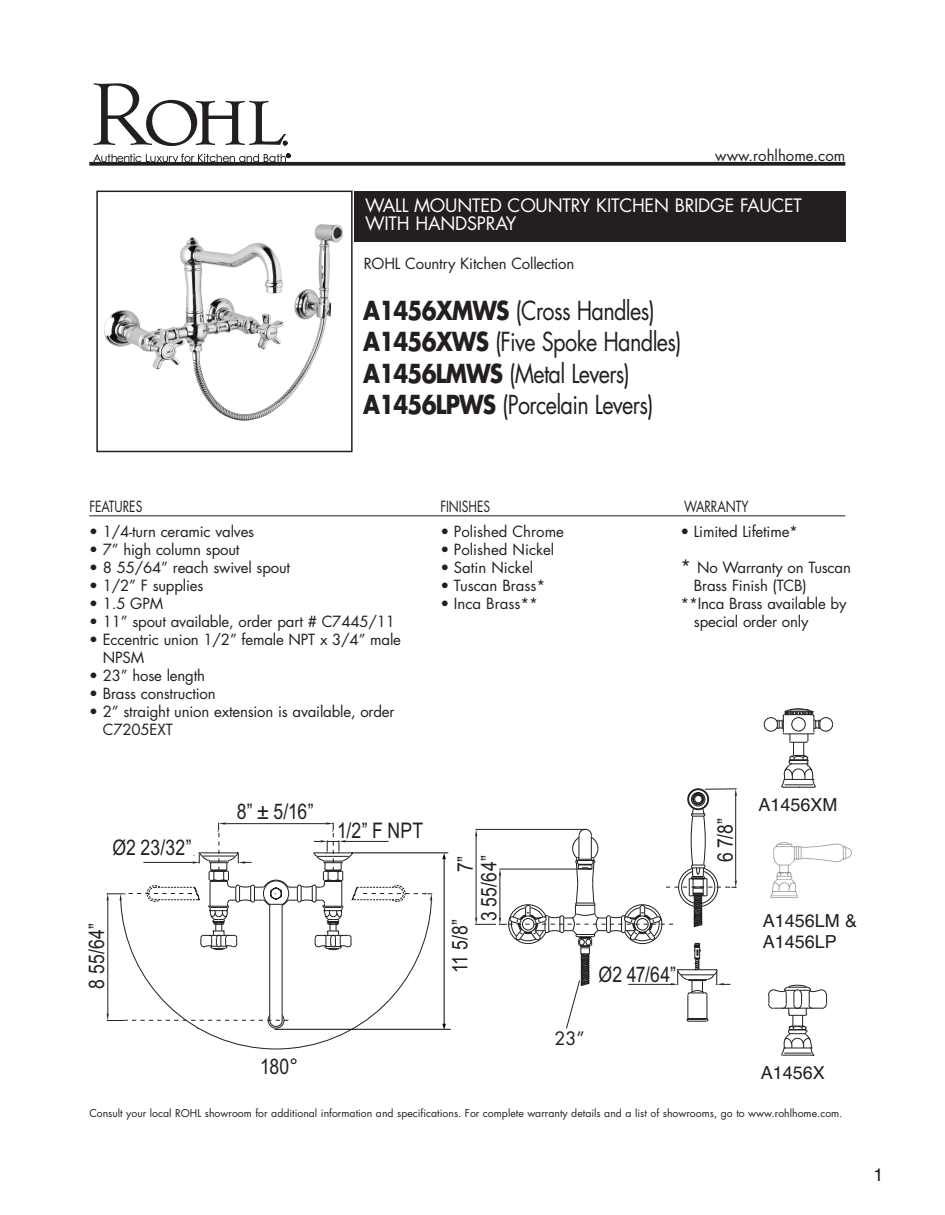
<style>
.page{position:relative;width:945px;height:1215px;background:#fff}
.page>*{position:absolute;margin:0;border:0;box-sizing:border-box;transform-origin:0 0}
.t1{font:25.5px/31.5px "Futura";letter-spacing:-.03em;color:#231f20;scale:.85 1}
.t2{font:21.45px/23.7px "Arial Narrow";letter-spacing:.01em;color:#231f20;text-align:right}
.t3{font:18px/18px "Futura";letter-spacing:-.01em;color:#fff}
.t4{font:18px/21.6px "Helvetica";color:#231f20}
.t5{font:18px "Futura";color:#231f20}
.t6{font:15px/18px "Futura";letter-spacing:-.01em;color:#231f20}
.t7{font:15px "Futura";letter-spacing:-.01em;color:#231f20;scale:.8 1}
.t8{font:10.5px "Futura";color:#231f20}
.s1{font-weight:700}
.s2{font-size:18px}
</style>
<div class="page">
<svg style="left:764px;top:708px;width:69px;height:80px"></svg>
<img style="left:770px;top:842px;width:82px;height:56px">
<svg style="left:94px;top:83px;width:193px;height:63px"></svg>
<svg style="left:93px;top:154px;width:197px;height:8px"></svg>
<img style="left:160px;top:224px;width:183px;height:197px">
<div style="left:96px;top:191px;width:257px;height:261px;border:2px solid #231f20"></div>
<svg style="left:89px;top:162px;width:756px;height:4px;background:#343131"></svg>
<div style="left:354px;top:191px;width:491px;height:51px;background:#231f20"></div>
<hr style="left:89px;top:515px;width:756px;height:1px;background:#231f20">
<svg style="left:201px;top:1030px;width:150px;height:20px"></svg>
<svg style="left:768px;top:984px;width:60px;height:72px"></svg>
<svg style="left:107px;top:788px;width:630px;height:242px"></svg>
<p class="t6" style="left:715px;top:148px;width:132px">www.rohlhome.com</p>
<p class="t3" style="left:365px;top:198px;width:438px">WALL MOUNTED COUNTRY KITCHEN BRIDGE FAUCET<br>WITH HANDSPRAY</p>
<p class="t6" style="left:364px;top:256px;width:212px">ROHL Country Kitchen Collection</p>
<h1 class="t1" style="left:363px;top:297px;width:376px"><span class="s1">A1456XMWS</span> (Cross Handles)<br><span class="s1">A1456XWS</span> (Five Spoke Handles)<br><span class="s1">A1456LMWS</span> (Metal Levers)<br><span class="s1">A1456LPWS</span> (Porcelain Levers)</h1>
<p class="t7" style="left:89px;top:500px;width:68px">FEATURES</p>
<p class="t7" style="left:440px;top:500px;width:64px">FINISHES</p>
<p class="t7" style="left:684px;top:500px;width:82px">WARRANTY</p>
<p class="t6" style="left:89px;top:524px;width:166px">• 1/4-turn ceramic valves</p>
<p class="t6" style="left:89px;top:542px;width:152px">• 7” high column spout</p>
<p class="t6" style="left:89px;top:560px;width:202px">• 8 55/64” reach swivel spout</p>
<p class="t6" style="left:89px;top:578px;width:116px">• 1/2” F supplies</p>
<p class="t6" style="left:89px;top:596px;width:75px">• 1.5 GPM</p>
<p class="t6" style="left:89px;top:614px;width:307px">• 11” spout available, order part # C7445/11</p>
<p class="t6" style="left:103px;top:632px;width:300px;text-indent:-13px">• Eccentric union 1/2” female NPT x 3/4” male<br>NPSM</p>
<p class="t6" style="left:89px;top:668px;width:117px">• 23” hose length</p>
<p class="t6" style="left:89px;top:686px;width:128px">• Brass construction</p>
<p class="t6" style="left:103px;top:704px;width:293px;text-indent:-13px">• 2” straight union extension is available, order<br>C7205EXT</p>
<p class="t6" style="left:440px;top:524px;width:125px">• Polished Chrome</p>
<p class="t6" style="left:440px;top:542px;width:116px">• Polished Nickel</p>
<p class="t6" style="left:440px;top:560px;width:94px">• Satin Nickel</p>
<p class="t6" style="left:440px;top:578px;width:107px">• Tuscan Brass*</p>
<p class="t6" style="left:440px;top:596px;width:99px">• Inca Brass**</p>
<p class="t6" style="left:680px;top:524px;width:119px">• Limited Lifetime*</p>
<p class="t6" style="left:680px;top:560px;width:172px"><span class="s2">*</span> No Warranty on Tuscan</p>
<p class="t6" style="left:694px;top:578px;width:114px">Brass Finish (TCB)</p>
<p class="t6" style="left:680px;top:596px;width:168px">**Inca Brass available by</p>
<p class="t6" style="left:694px;top:614px;width:116px">special order only</p>
<h2 class="t2" style="left:112px;top:836px;width:81px">Ø2 23/32”</h2>
<h2 class="t2" style="left:85px;top:989px;width:67px;rotate:-90deg">8 55/64”</h2>
<h2 class="t2" style="left:237px;top:800px;width:79px">8” ± 5/16”</h2>
<h2 class="t2" style="left:337px;top:819px;width:88px">1/2” F NPT</h2>
<h2 class="t2" style="left:453px;top:921px;width:67px;rotate:-90deg">7”<br>3 55/64”</h2>
<h2 class="t2" style="left:448px;top:973px;width:55px;rotate:-90deg">11 5/8”</h2>
<h2 class="t2" style="left:260px;top:1054px;width:40px">180°</h2>
<h2 class="t2" style="left:599px;top:963px;width:79px">Ø2 47/64”</h2>
<p class="t5" style="left:554px;top:1030px;width:32px">23”</p>
<h2 class="t2" style="left:713px;top:862px;width:46px;rotate:-90deg">6 7/8”</h2>
<p class="t4" style="left:758px;top:794px;width:81px">A1456XM</p>
<p class="t4" style="left:763px;top:910px;width:96px">A1456LM &amp;<br>A1456LP</p>
<p class="t4" style="left:761px;top:1062px;width:66px">A1456X</p>
<p class="t8" style="left:89px;top:1109px;width:755px">Consult your local ROHL showroom for additional information and specifications. For complete warranty details and a list of showrooms, go to www.rohlhome.com.</p>
<p class="t4" style="left:874px;top:1164px;width:12px">1</p>
</div>
